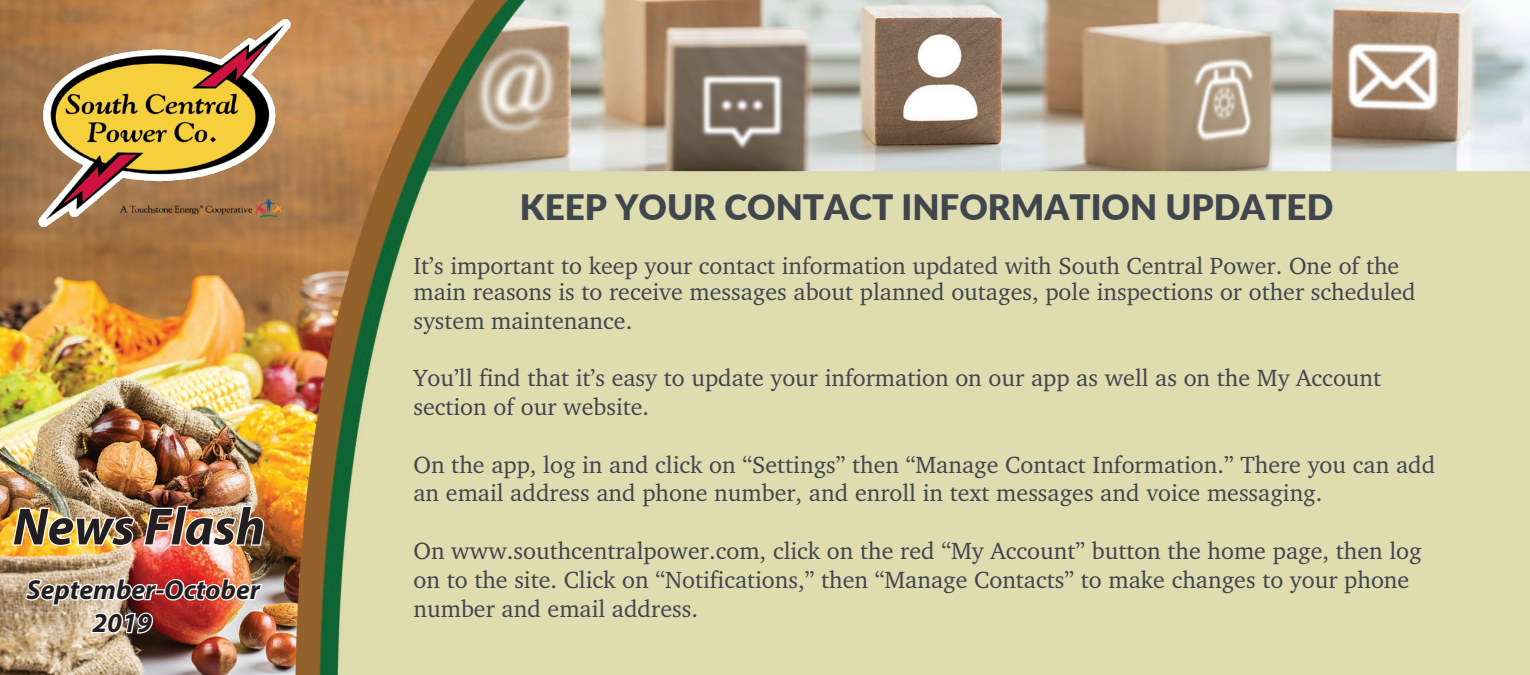
<style>
.page{position:relative;width:1530px;height:675px;background:#fff}
.page>*{position:absolute;margin:0;border:0;box-sizing:border-box;transform-origin:0 0}
.t1{font:italic 700 52.5px "Myriad Pro";color:#231f20}
.t2{font:900 35px "Lato";color:#3f464d}
.t3{font:italic 700 27.5px/33px "Myriad Pro";color:#231f20}
.t4{font:24px/28.8px "Charter";color:#3f464d}
</style>
<div class="page">
<img style="left:0;top:0;width:1530px;height:675px">
<img style="left:11px;top:506px;width:125px;height:48px">
<img style="left:142px;top:505px;width:123px;height:42px">
<img style="left:23px;top:564px;width:241px;height:71px">
<img style="left:22px;top:12px;width:293px;height:218px">
<h1 class="t1" style="left:13px;top:493px;width:254px">News Flash</h1>
<p class="t3" style="left:92px;top:572px;width:169px;text-indent:-66px">September-October<br>2019</p>
<h2 class="t2" style="left:520px;top:181px;width:815px">KEEP YOUR CONTACT INFORMATION UPDATED</h2>
<p class="t4" style="left:413px;top:252px;width:1004px;line-height:26.2px">It’s important to keep your contact information updated with South Central Power. One of the main reasons is to receive messages about planned outages, pole inspections or other scheduled</p>
<p class="t4" style="left:413px;top:306px;width:220px">system maintenance.</p>
<p class="t4" style="left:413px;top:363px;width:969px">You’ll find that it’s easy to update your information on our app as well as on the My Account section of our website.</p>
<p class="t4" style="left:413px;top:450px;width:1023px">On the app, log in and click on “Settings” then “Manage Contact Information.” There you can add an email address and phone number, and enroll in text messages and voice messaging.</p>
<p class="t4" style="left:413px;top:536px;width:1010px">On www.southcentralpower.com, click on the red “My Account” button the home page, then log on to the site. Click on “Notifications,” then “Manage Contacts” to make changes to your phone number and email address.</p>
</div>
